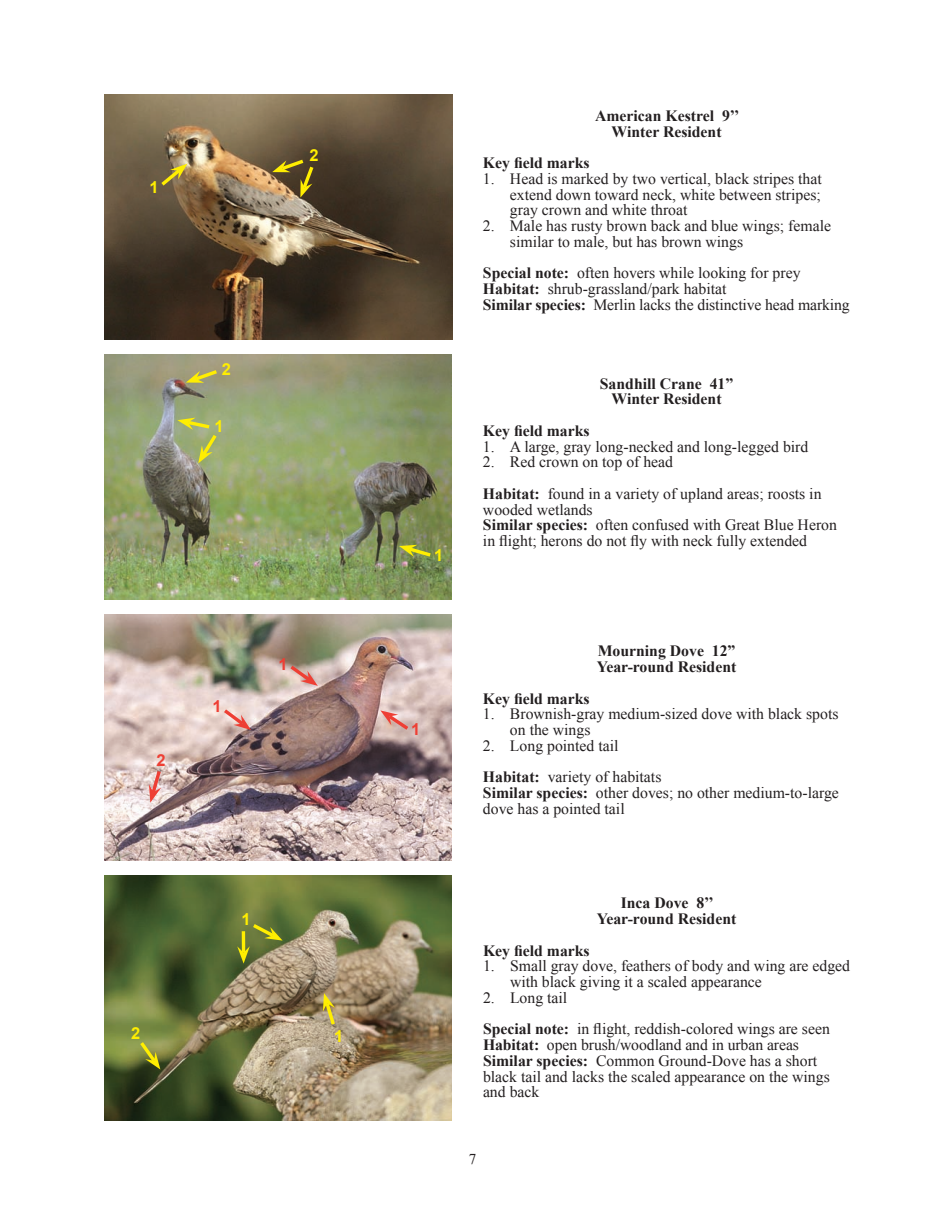
<style>
.page{position:relative;width:945px;height:1215px;background:#fff}
.page>*{position:absolute;margin:0;border:0;box-sizing:border-box;transform-origin:0 0}
.t1{font:700 16.5px "Arial";color:#ffee01}
.t2{font:700 16.5px "Arial";color:#ee3f34}
.t3{font:15.75px/15.8px "Times New Roman";color:#231f20}
.t4{font:700 15.75px/15.8px "Times New Roman";color:#231f20;text-align:center}
.t5{font:15px "Times New Roman";color:#231f20}
.s1{font-weight:700}
</style>
<div class="page">
<img style="left:104px;top:94px;width:348px;height:246px">
<svg style="left:158px;top:164px;width:29px;height:25px"></svg>
<svg style="left:272px;top:157px;width:44px;height:41px;background:#7f6b33"></svg>
<img style="left:105px;top:355px;width:346px;height:245px">
<svg style="left:186px;top:367px;width:35px;height:16px"></svg>
<svg style="left:177px;top:418px;width:43px;height:45px;background:#abb56c"></svg>
<svg style="left:399px;top:545px;width:35px;height:14px"></svg>
<img style="left:105px;top:615px;width:346px;height:245px">
<svg style="left:380px;top:710px;width:32px;height:23px"></svg>
<svg style="left:287px;top:662px;width:31px;height:24px"></svg>
<svg style="left:220px;top:706px;width:31px;height:24px"></svg>
<svg style="left:149px;top:767px;width:14px;height:36px"></svg>
<img style="left:105px;top:875px;width:346px;height:245px">
<svg style="left:323px;top:993px;width:14px;height:35px"></svg>
<svg style="left:137px;top:1038px;width:23px;height:32px"></svg>
<svg style="left:237px;top:921px;width:46px;height:43px;background:#848b3e"></svg>
<p class="t1" style="left:150px;top:176px;width:11px">1</p>
<p class="t1" style="left:222px;top:359px;width:11px">2</p>
<p class="t1" style="left:214px;top:415px;width:11px">1</p>
<p class="t1" style="left:309px;top:144px;width:11px">2</p>
<p class="t2" style="left:157px;top:750px;width:11px">2</p>
<p class="t2" style="left:213px;top:696px;width:11px">1</p>
<p class="t2" style="left:279px;top:654px;width:11px">1</p>
<p class="t1" style="left:241px;top:908px;width:11px">1</p>
<p class="t1" style="left:131px;top:1022px;width:11px">2</p>
<p class="t1" style="left:334px;top:1025px;width:11px">1</p>
<p class="t1" style="left:434px;top:545px;width:11px">1</p>
<p class="t4" style="left:595px;top:107px;width:146px">American Kestrel 9’’<br>Winter Resident</p>
<p class="t4" style="left:483px;top:155px;width:108px">Key field marks</p>
<p class="t3" style="left:510px;top:171px;width:313px;text-align:justify;text-indent:-27px">1. Head is marked by two vertical, black stripes that extend down toward neck, white between stripes; gray crown and white throat</p>
<p class="t3" style="left:510px;top:218px;width:323px;text-indent:-27px">2. Male has rusty brown back and blue wings; female similar to male, but has brown wings</p>
<p class="t3" style="left:483px;top:265px;width:368px"><span class="s1">Special note:</span> often hovers while looking for prey<br><span class="s1">Habitat:</span> shrub-grassland/park habitat<br><span class="s1">Similar species:</span> Merlin lacks the distinctive head marking</p>
<p class="t4" style="left:600px;top:375px;width:135px">Sandhill Crane 41”<br>Winter Resident</p>
<p class="t4" style="left:483px;top:422px;width:108px">Key field marks</p>
<p class="t3" style="left:483px;top:438px;width:327px">1. A large, gray long-necked and long-legged bird</p>
<p class="t3" style="left:483px;top:446px;width:340px;line-height:31.5px">2. Red crown on top of head<br><span class="s1">Habitat:</span> found in a variety of upland areas; roosts in</p>
<p class="t3" style="left:483px;top:501px;width:356px">wooded wetlands<br><span class="s1">Similar species:</span> often confused with Great Blue Heron in flight; herons do not fly with neck fully extended</p>
<p class="t2" style="left:411px;top:719px;width:11px">1</p>
<p class="t4" style="left:597px;top:643px;width:141px;text-align:left">Mourning Dove 12”<br>Year-round Resident</p>
<p class="t4" style="left:483px;top:690px;width:108px">Key field marks</p>
<p class="t3" style="left:510px;top:706px;width:330px;text-indent:-27px">1. Brownish-gray medium-sized dove with black spots on the wings</p>
<p class="t3" style="left:483px;top:730px;width:180px;line-height:31.5px">2. Long pointed tail<br><span class="s1">Habitat:</span> variety of habitats</p>
<p class="t3" style="left:483px;top:785px;width:357px"><span class="s1">Similar species:</span> other doves; no other medium-to-large dove has a pointed tail</p>
<p class="t4" style="left:597px;top:895px;width:141px">Inca Dove 8’’<br>Year-round Resident</p>
<p class="t4" style="left:483px;top:942px;width:108px">Key field marks</p>
<p class="t3" style="left:510px;top:958px;width:342px;text-indent:-27px">1. Small gray dove, feathers of body and wing are edged with black giving it a scaled appearance</p>
<p class="t3" style="left:483px;top:982px;width:348px;line-height:31.5px">2. Long tail<br><span class="s1">Special note:</span> in flight, reddish-colored wings are seen</p>
<p class="t3" style="left:483px;top:1037px;width:348px"><span class="s1">Habitat:</span> open brush/woodland and in urban areas <span class="s1">Similar species:</span> Common Ground-Dove has a short black tail and lacks the scaled appearance on the wings and back</p>
<p class="t5" style="left:469px;top:1149px;width:9px">7</p>
</div>
